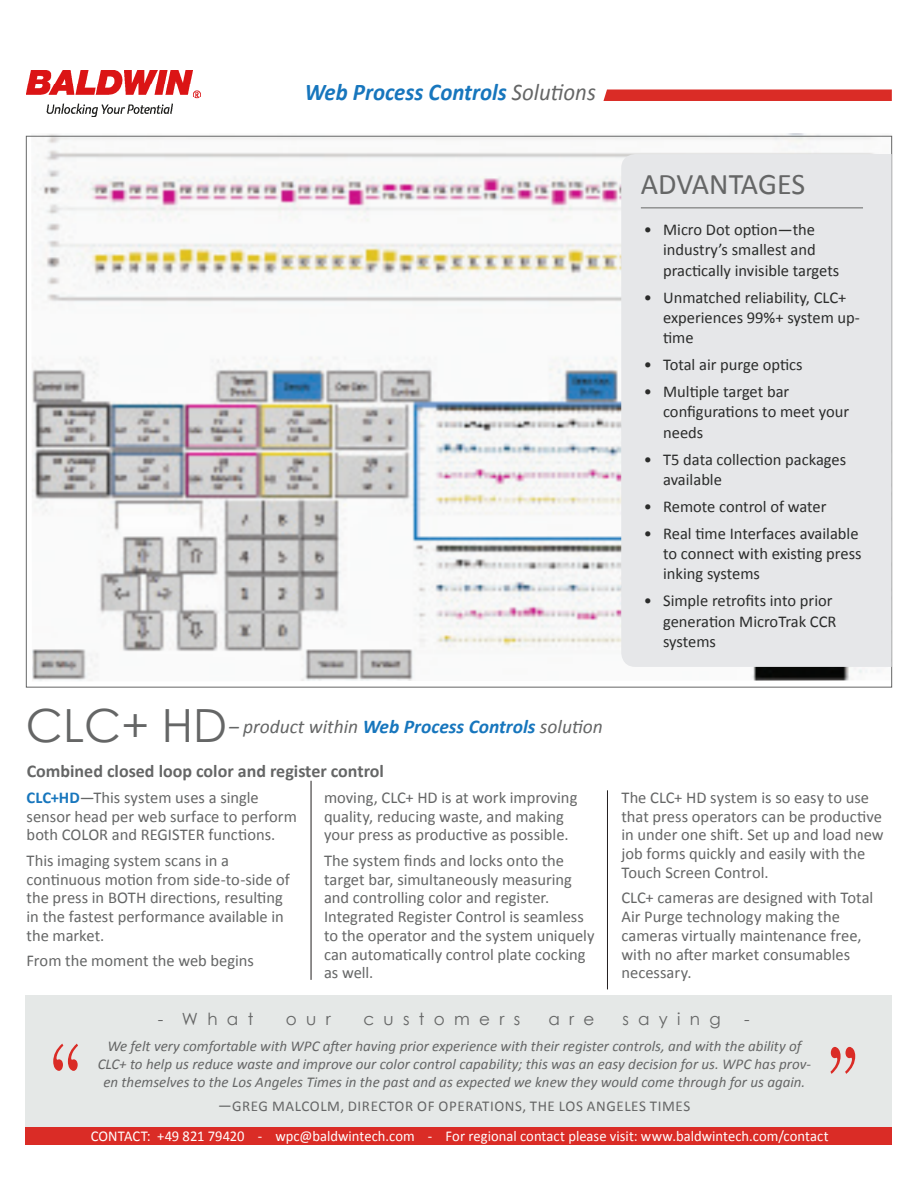
<style>
.page{position:relative;width:918px;height:1188px;background:#fff}
.page>*{position:absolute;margin:0;border:0;box-sizing:border-box;transform-origin:0 0}
.t1{font:97.5px "Century Schoolbook";color:#da2c26;scale:.75 1}
.t2{font:45.75px "Century Gothic";color:#656666}
.t3{font:30px "Calibri";letter-spacing:-.01em;color:#656666}
.t4{font:italic 700 24px "Calibri";color:#1776bd;scale:.95 1}
.t5{font:italic 19.5px "Calibri";color:#656666}
.t6{font:700 18px "Calibri";color:#656666}
.t7{font:16.8px "Century Gothic";color:#656666}
.t8{font:16.5px/18.8px "Calibri";color:#656666}
.t9{font:16.5px/20.2px "Calibri";color:#2b2c2b}
.t10{font:italic 15px/18px "Calibri";color:#656666;text-align:center}
.t11{font:15px "Calibri";letter-spacing:.005em;color:#fff}
.t12{font:15px "Calibri";letter-spacing:.04em;color:#656666}
.s1{font-weight:400;color:#656666}
.s2{font-weight:700;color:#1776bd}
</style>
<div class="page">
<img style="left:31px;top:133px;width:861px;height:548px">
<div style="left:603px;top:90px;width:289px;height:11px;background:#da2c26"></div>
<div style="left:26px;top:996px;width:866px;height:133px;background:#e5e8e7"></div>
<hr style="left:311px;top:781px;width:1px;height:199px;background:#231f20">
<hr style="left:607px;top:790px;width:1px;height:199px;background:#231f20">
<div style="left:26px;top:1128px;width:866px;height:17px;background:#da2c26"></div>
<img style="left:27px;top:70px;width:173px;height:47px">
<div style="left:621px;top:154px;width:271px;height:513px;background:#e6e7e9"></div>
<hr style="left:641px;top:208px;width:222px;height:1px;background:#656666">
<p class="t4" style="left:305px;top:75px;width:308px">Web Process Controls <span class="s1">Solutions</span></p>
<p class="t3" style="left:641px;top:163px;width:166px">ADVANTAGES</p>
<p class="t9" style="left:663px;top:219px;width:178px;text-indent:-19px">• Micro Dot option—the industry’s smallest and practically invisible targets</p>
<p class="t9" style="left:663px;top:287px;width:198px;text-indent:-19px">• Unmatched reliability, CLC+ experiences 99%+ system up&shy;time</p>
<p class="t9" style="left:644px;top:354px;width:160px">• Total air purge optics</p>
<p class="t9" style="left:663px;top:381px;width:188px;text-indent:-19px">• Multiple target bar configurations to meet your needs</p>
<p class="t9" style="left:663px;top:449px;width:185px;text-indent:-19px">• T5 data collection packages available</p>
<p class="t9" style="left:644px;top:496px;width:184px">• Remote control of water</p>
<p class="t9" style="left:663px;top:523px;width:200px;text-indent:-19px">• Real time Interfaces available to connect with existing press inking systems</p>
<p class="t9" style="left:663px;top:590px;width:175px;text-indent:-19px">• Simple retrofits into prior generation MicroTrak CCR systems</p>
<p class="t2" style="left:26px;top:693px;width:203px">CLC+ HD</p>
<p class="t5" style="left:229px;top:713px;width:375px">– product within <span class="s2">Web Process Controls</span> solution</p>
<p class="t6" style="left:27px;top:758px;width:359px">Combined closed loop color and register control</p>
<p class="t8" style="left:27px;top:788px;width:272px"><span class="s2">CLC+HD</span>—This system uses a single sensor head per web surface to perform both COLOR and REGISTER functions.</p>
<p class="t8" style="left:27px;top:851px;width:265px">This imaging system scans in a continuous motion from side-to-side of the press in BOTH directions, resulting in the fastest performance available in the market.</p>
<p class="t8" style="left:27px;top:951px;width:229px">From the moment the web begins</p>
<p class="t8" style="left:324px;top:788px;width:255px">moving, CLC+ HD is at work improving quality, reducing waste, and making your press as productive as possible.</p>
<p class="t8" style="left:324px;top:851px;width:250px">The system finds and locks onto the target bar, simultaneously measuring and controlling color and register.</p>
<p class="t8" style="left:324px;top:907px;width:272px">Integrated Register Control is seamless to the operator and the system uniquely can automatically control plate cocking as well.</p>
<p class="t8" style="left:621px;top:788px;width:264px">The CLC+ HD system is so easy to use that press operators can be productive in under one shift. Set up and load new job forms quickly and easily with the Touch Screen Control.</p>
<p class="t8" style="left:621px;top:888px;width:253px">CLC+ cameras are designed with Total<br>Air Purge technology making the cameras virtually maintenance free, with no after market consumables necessary.</p>
<p class="t7" style="left:158px;top:1008px;width:97px">- W h a t</p>
<p class="t7" style="left:286px;top:1008px;width:46px">o u r</p>
<p class="t7" style="left:363px;top:1008px;width:159px">c u s t o m e r s</p>
<p class="t7" style="left:548px;top:1008px;width:48px">a r e</p>
<p class="t7" style="left:622px;top:1008px;width:100px">s a y i n g</p>
<p class="t7" style="left:744px;top:1008px;width:7px">-</p>
<p class="t10" style="left:98px;top:1036px;width:715px">We felt very comfortable with WPC after having prior experience with their register controls, and with the ability of<br>CLC+ to help us reduce waste and improve our color control capability; this was an easy decision for us. WPC has prov&shy;en themselves to the Los Angeles Times in the past and as expected we knew they would come through for us again.</p>
<p class="t12" style="left:218px;top:1096px;width:474px">—GREG MALCOLM, DIRECTOR OF OPERATIONS, THE LOS ANGELES TIMES</p>
<p class="t1" style="left:51px;top:999px;width:39px">“</p>
<p class="t1" style="left:830px;top:1002px;width:39px">”</p>
<p class="t11" style="left:91px;top:1126px;width:739px">CONTACT: +49 821 79420 - wpc@baldwintech.com - For regional contact please visit: www.baldwintech.com/contact</p>
</div>
